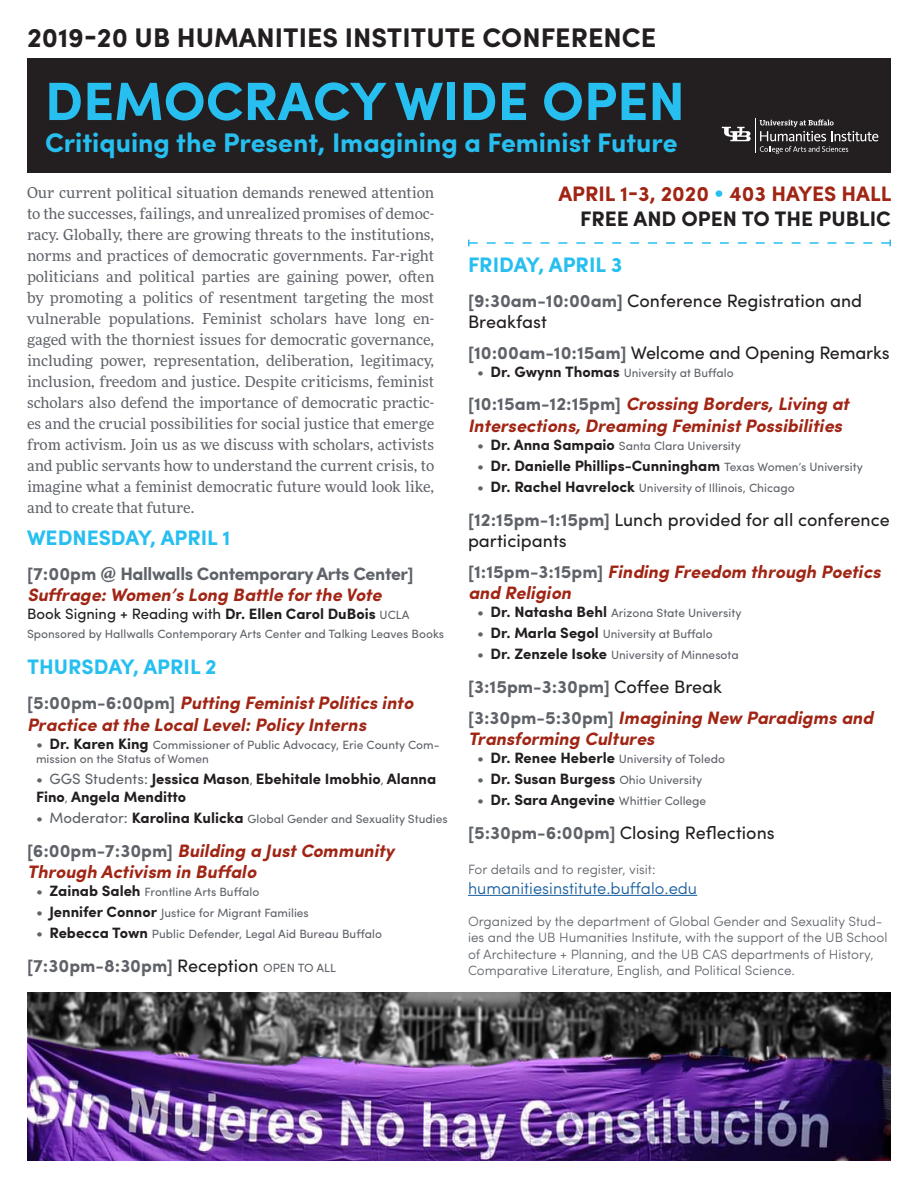
<style>
.page{position:relative;width:918px;height:1188px;background:#fff}
.page>*{position:absolute;margin:0;border:0;box-sizing:border-box;transform-origin:0 0}
.t1{font:700 54px "Sofia Pro";color:#26bff0}
.t2{font:700 27px "Sofia Pro";color:#26bff0}
.t3{font:700 27px "Sofia Pro";color:#231f20}
.t4{font:700 21px/25.2px "Sofia Pro";color:#a12514;text-align:right}
.Date{font:700 21px "Sofia Pro";color:#26bff0}
.Time{font:italic 700 18px/21.6px "Sofia Pro";color:#a12514}
.Time-2{font:18px/21.6px "Sofia Pro";color:#231f20}
.Time-3{font:700 18px/21.6px "Sofia Pro";letter-spacing:-.02em;color:#5f6369}
.Time-4{font:700 18px "Sofia Pro";color:#5f6369}
.t5{font:300 16.5px "Sofia Pro";color:#175d9e}
.t6{font:15px/21px "More Pro";color:#5f6369;text-align:justify}
.t7{font:700 15px/18px "Sofia Pro";color:#231f20}
.Date-2{font:15px "Sofia Pro";color:#231f20}
.t8{font:300 13.5px/16.2px "Sofia Pro";color:#5f6369}
.Date-3{font:12px/14.4px "Sofia Pro";color:#5f6369}
.s1{font-family:"More Pro"}
.s2{font-style:italic;color:#a12514}
.s3{font-weight:700}
.s4{font-size:12px;color:#5f6369}
.s5{font-style:normal;color:#5f6369}
.s6{font-size:15px}
.s7{font-weight:700;font-size:15px;color:#231f20}
.s8{font-weight:400;color:#5f6369}
.s9{font-weight:400;font-size:12px;color:#5f6369}
.s10{font-weight:400;color:#231f20}
.s11{font-weight:400;font-size:12px}
.s12{color:#26bff0}
.s13{color:#231f20}
.s14{font-weight:700;color:#5f6369}
</style>
<div class="page">
<div style="left:27px;top:58px;width:864px;height:115px;background:#231f20"></div>
<img style="left:27px;top:992px;width:864px;height:168px">
<hr style="left:468px;top:895px;width:229px;height:1px;background:#175d9e">
<svg style="left:468px;top:240px;width:423px;height:6px"></svg>
<svg style="left:760px;top:120px;width:118px;height:34px"></svg>
<hr style="left:755px;top:119px;width:1px;height:34px;background:#fff">
<svg style="left:722px;top:127px;width:29px;height:14px"></svg>
<p class="t3" style="left:27px;top:17px;width:631px">2019-20 UB HUMANITIES INSTITUTE CONFERENCE</p>
<p class="t1" style="left:45px;top:60px;width:642px">DEMOCRACY WIDE OPEN</p>
<p class="t2" style="left:45px;top:122px;width:634px">Critiquing the Present, Imagining a Feminist Future</p>
<p class="t6" style="left:27px;top:181px;width:409px">Our current political situation demands renewed attention to the successes, failings, and unrealized promises of democ&shy;racy. Globally, there are growing threats to the institutions, norms and practices of democratic governments. Far-right politicians and political parties are gaining power, often by promoting a politics of resentment targeting the most vulnerable populations. Feminist scholars have long en&shy;gaged with the thorniest issues for democratic governance, including power, representation, deliberation, legitimacy, inclusion, freedom and justice. Despite criticisms, feminist scholars also defend the importance of democratic practic&shy;es and the crucial possibilities for social justice that emerge from activism. Join us as we discuss with scholars, activists and public servants how to understand the current crisis, to imagine what a feminist democratic future would look like, and to create that future.</p>
<p class="Date" style="left:27px;top:521px;width:205px">WEDNESDAY, APRIL 1</p>
<p class="Time-3" style="left:27px;top:561px;width:388px">[7:00pm <span class="s1">@</span> Hallwalls Contemporary Arts Center]<br><span class="s2">Suffrage: Women’s Long Battle for the Vote</span></p>
<p class="Date-2" style="left:27px;top:603px;width:384px">Book Signing + Reading with <span class="s3">Dr. Ellen Carol DuBois</span> <span class="s4">UCLA</span></p>
<p class="Date-3" style="left:27px;top:626px;width:419px">Sponsored by Hallwalls Contemporary Arts Center and Talking Leaves Books</p>
<p class="Date" style="left:27px;top:651px;width:191px">THURSDAY, APRIL 2</p>
<p class="Time" style="left:27px;top:691px;width:388px"><span class="s5">[5:00pm-6:00pm]</span> Putting Feminist Politics into<br>Practice at the Local Level: Policy Interns</p>
<p class="Date-3" style="left:36px;top:736px;width:405px"><span class="s6">•</span> <span class="s7">Dr. Karen King</span> Commissioner of Public Advocacy, Erie County Com&shy;mission on the Status of Women</p>
<p class="t7" style="left:36px;top:769px;width:402px"><span class="s8">• GGS Students:</span> Jessica Mason<span class="s9">,</span> Ebehitale Imobhio<span class="s9">,</span> Alanna<br>Fino<span class="s9">,</span> Angela Menditto</p>
<p class="Date-3" style="left:36px;top:811px;width:413px"><span class="s6">• Moderator:</span> <span class="s7">Karolina Kulicka</span> Global Gender and Sexuality Studies</p>
<p class="Time" style="left:27px;top:838px;width:369px"><span class="s5">[6:00pm-7:30pm]</span> Building a Just Community<br>Through Activism in Buffalo</p>
<p class="Date-3" style="left:36px;top:884px;width:225px"><span class="s6">•</span> <span class="s7">Zainab Saleh</span> Frontline Arts Buffalo</p>
<p class="Date-3" style="left:36px;top:905px;width:274px"><span class="s6">•</span> <span class="s7">Jennifer Connor</span> Justice for Migrant Families</p>
<p class="Date-3" style="left:36px;top:926px;width:348px"><span class="s6">•</span> <span class="s7">Rebecca Town</span> Public Defender, Legal Aid Bureau Buffalo</p>
<p class="Time-4" style="left:27px;top:952px;width:311px">[7:30pm-8:30pm] <span class="s10">Reception</span> <span class="s11">OPEN TO ALL</span></p>
<p class="t4" style="left:558px;top:180px;width:335px">APRIL 1-3, 2020 <span class="s12">•</span> 403 HAYES HALL<br><span class="s13">FREE AND OPEN TO THE PUBLIC</span></p>
<p class="Date" style="left:468px;top:248px;width:156px">FRIDAY, APRIL 3</p>
<p class="Time-2" style="left:468px;top:288px;width:396px"><span class="s14">[9:30am-10:00am]</span> Conference Registration and<br>Breakfast</p>
<p class="Time-2" style="left:468px;top:341px;width:423px"><span class="s14">[10:00am-10:15am]</span> Welcome and Opening Remarks</p>
<p class="Date-3" style="left:477px;top:365px;width:258px"><span class="s6">•</span> <span class="s7">Dr. Gwynn Thomas</span> University at Buffalo</p>
<p class="Time" style="left:468px;top:392px;width:383px"><span class="s5">[10:15am-12:15pm]</span> Crossing Borders, Living at<br>Intersections, Dreaming Feminist Possibilities</p>
<p class="Date-3" style="left:477px;top:438px;width:265px"><span class="s6">•</span> <span class="s7">Dr. Anna Sampaio</span> Santa Clara University</p>
<p class="t7" style="left:477px;top:456px;width:387px"><span class="s8">•</span> Dr. Danielle Phillips-Cunningham <span class="s9">Texas Women’s University</span></p>
<p class="Date-3" style="left:477px;top:480px;width:319px"><span class="s6">•</span> <span class="s7">Dr. Rachel Havrelock</span> University of Illinois, Chicago</p>
<p class="Time-2" style="left:468px;top:507px;width:423px"><span class="s14">[12:15pm-1:15pm]</span> Lunch provided for all conference participants</p>
<p class="Time" style="left:468px;top:560px;width:414px"><span class="s5">[1:15pm-3:15pm]</span> Finding Freedom through Poetics and Religion</p>
<p class="Date-3" style="left:477px;top:605px;width:266px"><span class="s6">•</span> <span class="s7">Dr. Natasha Behl</span> Arizona State University</p>
<p class="Date-3" style="left:477px;top:626px;width:237px"><span class="s6">•</span> <span class="s7">Dr. Marla Segol</span> University at Buffalo</p>
<p class="Date-3" style="left:477px;top:647px;width:263px"><span class="s6">•</span> <span class="s7">Dr. Zenzele Isoke</span> University of Minnesota</p>
<p class="Time-4" style="left:468px;top:673px;width:256px">[3:15pm-3:30pm] <span class="s10">Coffee Break</span></p>
<p class="Time" style="left:468px;top:705px;width:407px"><span class="s5">[3:30pm-5:30pm]</span> Imagining New Paradigms and<br>Transforming Cultures</p>
<p class="Date-3" style="left:477px;top:751px;width:250px"><span class="s6">•</span> <span class="s7">Dr. Renee Heberle</span> University of Toledo</p>
<p class="t7" style="left:477px;top:769px;width:227px"><span class="s8">•</span> Dr. Susan Burgess <span class="s9">Ohio University</span></p>
<p class="t7" style="left:477px;top:790px;width:231px"><span class="s8">•</span> Dr. Sara Angevine <span class="s9">Whittier College</span></p>
<p class="Time-2" style="left:468px;top:821px;width:308px"><span class="s14">[5:30pm-6:00pm]</span> Closing Reflections</p>
<p class="t8" style="left:468px;top:860px;width:189px">For details and to register, visit:</p>
<p class="t5" style="left:468px;top:876px;width:231px">humanitiesinstitute.buffalo.edu</p>
<p class="t8" style="left:468px;top:912px;width:421px">Organized by the department of Global Gender and Sexuality Stud&shy;ies and the UB Humanities Institute, with the support of the UB School of Architecture + Planning, and the UB CAS departments of History, Comparative Literature, English, and Political Science.</p>
</div>
